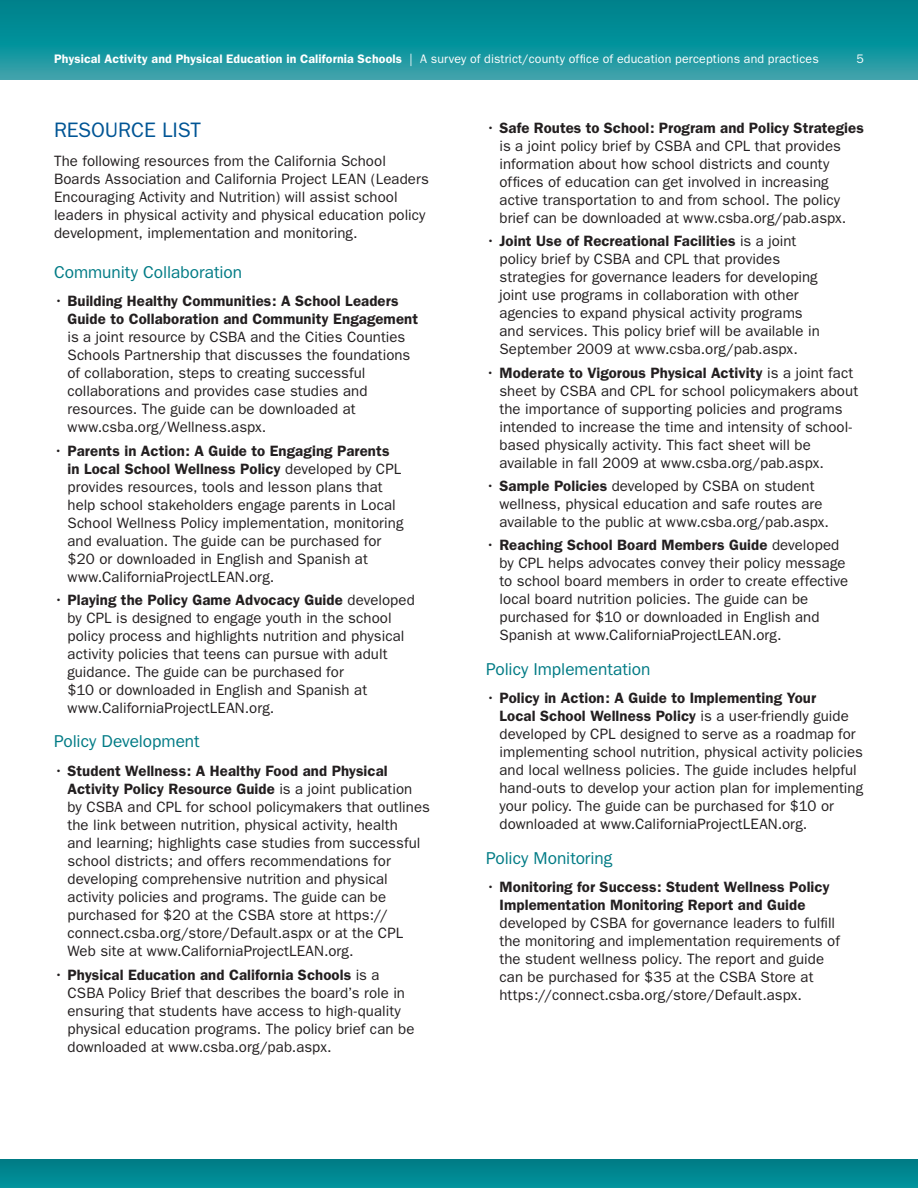
<style>
.page{position:relative;width:918px;height:1188px;background:#fff}
.page>*{position:absolute;margin:0;border:0;box-sizing:border-box;transform-origin:0 0}
.t1{font:21px "Franklin Gothic";letter-spacing:-.01em;color:#005595}
.t2{font:17.25px "Franklin Gothic";letter-spacing:-.005em;color:#007b85}
.t3{font:15px/18px "Franklin Gothic";letter-spacing:.005em;color:#231f20}
.t4{font:600 15px/18px "Franklin Gothic";letter-spacing:.005em;color:#231f20}
.t5{font:12.3px "Franklin Gothic";letter-spacing:.01em;color:#fff}
.s1{font-weight:600}
.s2{font-weight:400}
</style>
<div class="page">
<div style="left:0;top:1159px;width:918px;height:29px;background:#008791"></div>
<svg style="left:0;top:0;width:918px;height:80px;background:#0f919a"></svg>
<p class="t5" style="left:54px;top:52px;width:766px"><span class="s1">Physical Activity and Physical Education in California Schools</span> | A survey of district/county office of education perceptions and practices</p>
<p class="t5" style="left:857px;top:52px;width:9px">5</p>
<h1 class="t1" style="left:54px;top:118px;width:52px">RESOURC</h1>
<h1 class="t1" style="left:144px;top:118px;width:58px">E LIST</h1>
<p class="t3" style="left:54px;top:152px;width:376px">The following resources from the California School Boards Association and California Project LEAN (Leaders Encouraging Activity and N utrition) will assist school leaders in physical activity and physical education policy development, implementation and monitoring.</p>
<p class="t2" style="left:54px;top:262px;width:190px">Community Collaboration</p>
<p class="t4" style="left:68px;top:292px;width:352px;text-indent:-14px"><span class="s2">•</span> Building Healthy Communities: A School Leaders<br>Guide to Collaboration and Community Engagement</p>
<p class="t3" style="left:67px;top:328px;width:344px">is a joint resource by CSBA and the Cities Counties Schools Partnership that discusses the foundations of collaboration, steps to creating successful collaborations and provides case studies and resources. The guide can be downloaded at www.csba.org/Wellness.aspx.</p>
<p class="t3" style="left:67px;top:442px;width:338px;text-indent:-14px">• <span class="s1">Parents in Action: A Guide to Engaging Parents in Local School Wellness Policy</span> developed by CPL provides resources, tools and lesson plans that help school stakeholders engage parents in Local School Wellness Policy implementation, monitoring and evaluation. The guide can be purchased for $20 or downloaded in English and Spanish at www.CaliforniaProjectLEAN.org.</p>
<p class="t3" style="left:68px;top:591px;width:349px;text-indent:-14px">• <span class="s1">Playing the Policy Game Advocacy Guide</span> developed by CPL is designed to engage youth in the school policy process and highlights nutrition and physical activity policies that teens can pursue with adult guidance. The guide can be purchased for<br>$10 or downloaded in English and Spanish at www.CaliforniaProjectLEAN.org.</p>
<p class="t2" style="left:54px;top:732px;width:147px">Policy Development</p>
<p class="t3" style="left:67px;top:762px;width:364px;text-indent:-13px">• <span class="s1">Student Wellness: A Healthy Food and Physical Activity Policy Resource Guide</span> is a joint publication by CSBA and CPL for school policymakers that outlines the link between nutrition, physical activity, health<br>and learning; highlights case studies from successful school districts; and offers recommendations for developing comprehensive nutrition and physical activity policies and programs. The guide can be purchased for $20 at the CSBA store at https:// connect.csba.org/store/Default.aspx or at the CPL Web site at www.CaliforniaProjectLEAN.org.</p>
<p class="t3" style="left:67px;top:966px;width:348px;text-indent:-13px">• <span class="s1">Physical Education and California Schools</span> is a CSBA Policy Brief that describes the board’s role in ensuring that students have access to high-quality physical education programs. The policy brief can be downloaded at www.csba.org/pab.aspx.</p>
<p class="t3" style="left:499px;top:119px;width:366px;text-indent:-13px">• <span class="s1">Safe Routes to School: Program and Policy Strategies </span>is a joint policy brief by CSBA and CPL that provides information about how school districts and county offices of education can get involved in increasing active transportation to and from school. The policy brief can be downloaded at www.csba.org/pab.aspx.</p>
<p class="t3" style="left:499px;top:232px;width:322px;text-indent:-13px">• <span class="s1">Joint Use of Recreational Facilities</span> is a joint policy brief by CSBA and CPL that provides strategies for governance leaders for developing joint use programs in collaboration with other agencies to expand physical activity programs and services. This policy brief will be available in September 2009 at www.csba.org/pab.aspx.</p>
<p class="t3" style="left:499px;top:364px;width:360px;text-indent:-14px">• <span class="s1">Moderate to Vigorous Physical Activity</span> is a joint fact sheet by CSBA and CPL for school policymakers about the importance of supporting policies and programs intended to increase the time and intensity of school&shy;based physically activity. This fact sheet will be available in fall 2009 at www.csba.org/pab.aspx.</p>
<p class="t3" style="left:499px;top:477px;width:331px;text-indent:-13px">• <span class="s1">Sample Policies</span> developed by CSBA on student wellness, physical education and safe routes are available to the public at www.csba.org/pab.aspx.</p>
<p class="t3" style="left:499px;top:536px;width:350px;text-indent:-14px">• <span class="s1">Reaching School Board Members Guide</span> developed by CPL helps advocates convey their policy message to school board members in order to create effective local board nutrition policies. The guide can be purchased for $10 or downloaded in English and Spanish at www.CaliforniaProjectLEAN.org.</p>
<p class="t2" style="left:486px;top:659px;width:166px">Policy Implementation</p>
<p class="t3" style="left:500px;top:689px;width:365px;text-indent:-14px">• <span class="s1">Policy in Action: A Guide to Implementing Your<br>Local School Wellness Policy</span> is a user-friendly guide developed by CPL designed to serve as a roadmap for implementing school nutrition, physical activity policies and local wellness policies. The guide includes helpful hand-outs to develop your action plan for implementing your policy. The guide can be purchased for $10 or downloaded at www.CaliforniaProjectLEAN.org.</p>
<p class="t2" style="left:486px;top:848px;width:128px">Policy Monitoring</p>
<p class="t4" style="left:500px;top:878px;width:332px;text-indent:-14px"><span class="s2">•</span> Monitoring for Success: Student Wellness Policy<br>Implementation Monitoring Report and Guide</p>
<p class="t3" style="left:499px;top:914px;width:342px">developed by CSBA for governance leaders to fulfill the monitoring and implementation requirements of the student wellness policy. The report and guide can be purchased for $35 at the CSBA Store at https://connect.csba.org/store/Default.aspx.</p>
</div>
